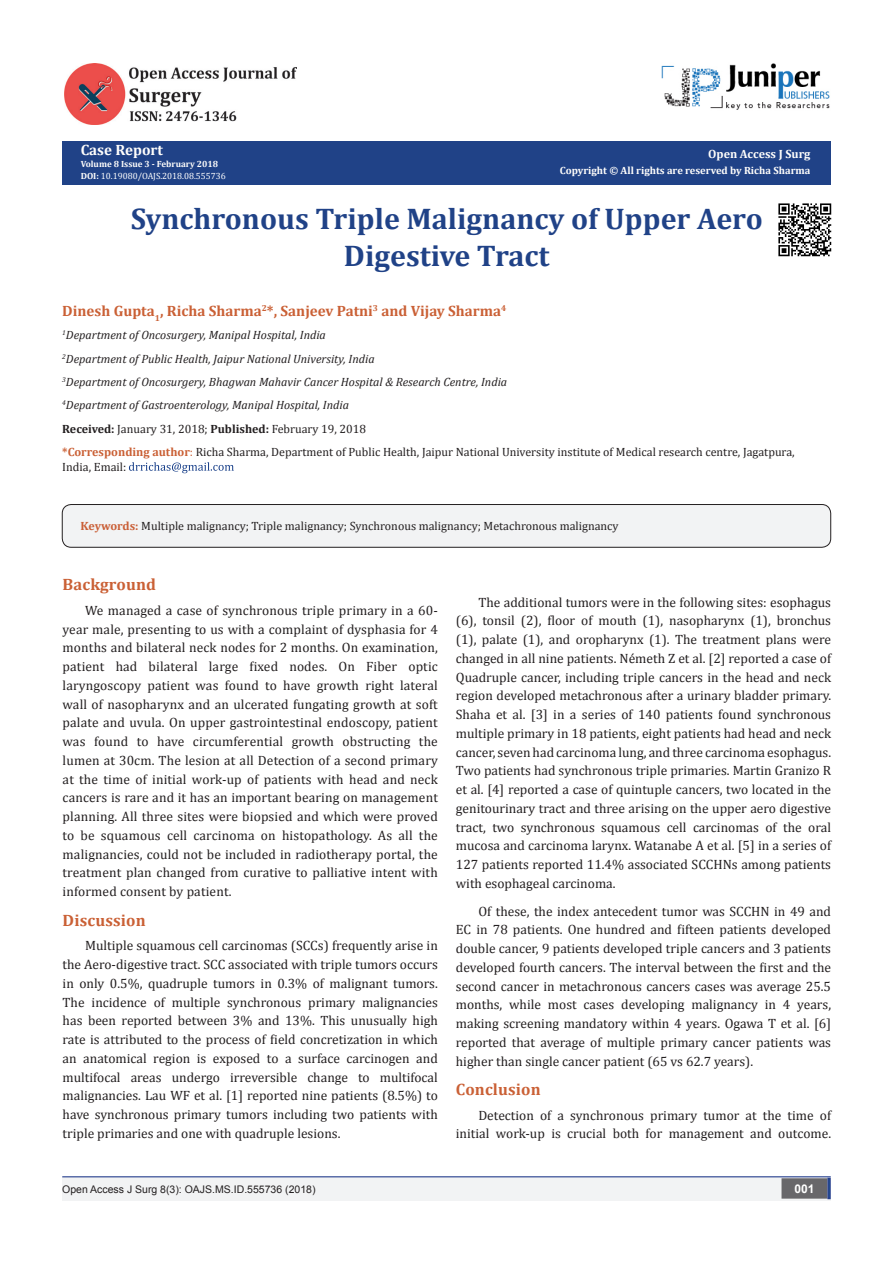
<style>
.page{position:relative;width:893px;height:1263px;background:#fff}
.page>*{position:absolute;margin:0;border:0;box-sizing:border-box;transform-origin:0 0}
.t1{font:700 30px/37.5px "Cambria";color:#204287;text-align:center}
.t2{font:700 16.5px "Cambria";letter-spacing:.01em;color:#ca6035}
.t3{font:700 15px "Cambria";color:#ca6035}
.t4{font:700 15px "Cambria";color:#fffefc}
.t5{font:13.5px/18.8px "Cambria";color:#231f20;text-align:justify}
.t6{font:12px/14.4px "Cambria";color:#231f20}
.t7{font:italic 12px "Cambria";color:#231f20}
.t8{font:700 12px "Cambria";color:#fffefc}
.t9{font:700 12px "Arial";color:#fff}
.t10{font:700 10.5px "Cambria";color:#fffefc}
.t11{font:10.5px "Arial";color:#231f20}
.t12{font:9px "Cambria";color:#fff}
.t13{font:700 9px "Cambria";color:#fffefc}
.s1{font-weight:700;color:#fffefc}
.s2{font-weight:700}
.s3{font-weight:700;color:#ca6035}
.s4{color:#ca6035}
.s5{font-weight:700;color:#ca5f37}
</style>
<div class="page">
<div style="left:63px;top:141px;width:768px;height:43px;background:#204287"></div>
<svg style="left:129px;top:462px;width:105px;height:11px"></svg>
<div style="left:62px;top:1177px;width:393px;height:24px;background:#f2f3f4"></div>
<div style="left:455px;top:1177px;width:376px;height:24px;background:#f2f3f4"></div>
<div style="left:782px;top:1179px;width:45px;height:19px;background:#68676a"></div>
<div style="left:781px;top:1178px;width:46px;height:20px;border:2px solid #68676a"></div>
<svg style="left:827px;top:1178px;width:4px;height:21px"></svg>
<img style="left:662px;top:63px;width:168px;height:47px">
<hr style="left:62px;top:1176px;width:769px;height:1px;background:#253f8e">
<img style="left:64px;top:64px;width:232px;height:61px">
<div style="left:62px;top:504px;width:769px;height:43px;background:#f2f3f4;border-radius:9px"></div>
<div style="left:62px;top:504px;width:769px;height:44px;border:1px solid #231f20;border-radius:9px"></div>
<img style="left:778px;top:203px;width:54px;height:54px">
<p class="t4" style="left:81px;top:139px;width:84px">Case Report</p>
<p class="t13" style="left:81px;top:158px;width:139px">Volume 8 Issue 3 - February 2018</p>
<p class="t12" style="left:81px;top:171px;width:147px"><span class="s1">DOI:</span> 10.19080/OAJS.2018.08.555736</p>
<p class="t8" style="left:708px;top:146px;width:104px">Open Access J Surg</p>
<p class="t10" style="left:560px;top:163px;width:252px">Copyright © All rights are reserved by Richa Sharma</p>
<p class="t1" style="left:131px;top:199px;width:633px">Synchronous Triple Malignancy of Upper Aero<br>Digestive Tract</p>
<p class="t3" style="left:62px;top:300px;width:446px">Dinesh Gupta<sub>1</sub>, Richa Sharma<sup>2</sup>*, Sanjeev Patni<sup>3</sup> and Vijay Sharma<sup>4</sup></p>
<p class="t7" style="left:62px;top:327px;width:265px"><sup>1</sup>Department of Oncosurgery, Manipal Hospital, India</p>
<p class="t7" style="left:62px;top:350px;width:314px"><sup>2</sup>Department of Public Health, Jaipur National University, India</p>
<p class="t7" style="left:62px;top:373px;width:446px"><sup>3</sup>Department of Oncosurgery, Bhagwan Mahavir Cancer Hospital &amp; Research Centre, India</p>
<p class="t7" style="left:62px;top:397px;width:288px"><sup>4</sup>Department of Gastroenterology, Manipal Hospital, India</p>
<p class="t6" style="left:62px;top:421px;width:305px"><span class="s2">Received:</span> January 31, 2018; <span class="s2">Published:</span> February 19, 2018</p>
<p class="t6" style="left:62px;top:445px;width:734px"><span class="s3">*Corresponding author</span><span class="s4">:</span> Richa Sharma, Department of Public Health, Jaipur National University institute of Medical research centre, Jagatpura,<br>India, Email:</p>
<p class="t6" style="left:81px;top:519px;width:539px"><span class="s5">Keywords:</span> Multiple malignancy; Triple malignancy; Synchronous malignancy; Metachronous malignancy</p>
<p class="t2" style="left:63px;top:573px;width:95px">Background</p>
<p class="t5" style="left:63px;top:601px;width:377px;text-indent:22px">We managed a case of synchronous triple primary in a 60- year male, presenting to us with a complaint of dysphasia for 4 months and bilateral neck nodes for 2 months. On examination, patient had bilateral large fixed nodes. On Fiber optic laryngoscopy patient was found to have growth right lateral wall of nasopharynx and an ulcerated fungating growth at soft palate and uvula. On upper gastrointestinal endoscopy, patient was found to have circumferential growth obstructing the lumen at 30cm. The lesion at all Detection of a second primary at the time of initial work-up of patients with head and neck cancers is rare and it has an important bearing on management planning. All three sites were biopsied and which were proved to be squamous cell carcinoma on histopathology. As all the malignancies, could not be included in radiotherapy portal, the treatment plan changed from curative to palliative intent with informed consent by patient.</p>
<p class="t2" style="left:63px;top:908px;width:85px">Discussion</p>
<p class="t5" style="left:63px;top:936px;width:377px;text-indent:22px">Multiple squamous cell carcinomas (SCCs) frequently arise in the Aero-digestive tract. SCC associated with triple tumors occurs in only 0.5%, quadruple tumors in 0.3% of malignant tumors.<br>The incidence of multiple synchronous primary malignancies has been reported between 3% and 13%. This unusually high rate is attributed to the process of field concretization in which an anatomical region is exposed to a surface carcinogen and multifocal areas undergo irreversible change to multifocal malignancies. Lau WF et al. [1] reported nine patients (8.5%) to have synchronous primary tumors including two patients with triple primaries and one with quadruple lesions.</p>
<p class="t5" style="left:456px;top:593px;width:377px;text-indent:22px">The additional tumors were in the following sites: esophagus (6), tonsil (2), floor of mouth (1), nasopharynx (1), bronchus (1), palate (1), and oropharynx (1). The treatment plans were changed in all nine patients. Németh Z et al. [2] reported a case of Quadruple cancer, including triple cancers in the head and neck region developed metachronous after a urinary bladder primary.<br>Shaha et al. [3] in a series of 140 patients found synchronous multiple primary in 18 patients, eight patients had head and neck cancer, seven had carcinoma lung, and three carcinoma esophagus.<br>Two patients had synchronous triple primaries. Martin Granizo R et al. [4] reported a case of quintuple cancers, two located in the genitourinary tract and three arising on the upper aero digestive tract, two synchronous squamous cell carcinomas of the oral mucosa and carcinoma larynx. Watanabe A et al. [5] in a series of 127 patients reported 11.4% associated SCCHNs among patients with esophageal carcinoma.</p>
<p class="t5" style="left:456px;top:902px;width:377px;text-indent:22px">Of these, the index antecedent tumor was SCCHN in 49 and EC in 78 patients. One hundred and fifteen patients developed double cancer, 9 patients developed triple cancers and 3 patients developed fourth cancers. The interval between the first and the second cancer in metachronous cancers cases was average 25.5 months, while most cases developing malignancy in 4 years, making screening mandatory within 4 years. Ogawa T et al. [6] reported that average of multiple primary cancer patients was higher than single cancer patient (65 vs 62.7 years).</p>
<p class="t2" style="left:456px;top:1078px;width:86px">Conclusion</p>
<p class="t5" style="left:456px;top:1106px;width:377px;text-align:right">Detection of a synchronous primary tumor at the time of initial work-up is crucial both for management and outcome.</p>
<p class="t11" style="left:62px;top:1182px;width:255px">Open Access J Surg 8(3): OAJS.MS.ID.555736 (2018)</p>
<p class="t9" style="left:794px;top:1180px;width:22px">001</p>
</div>
